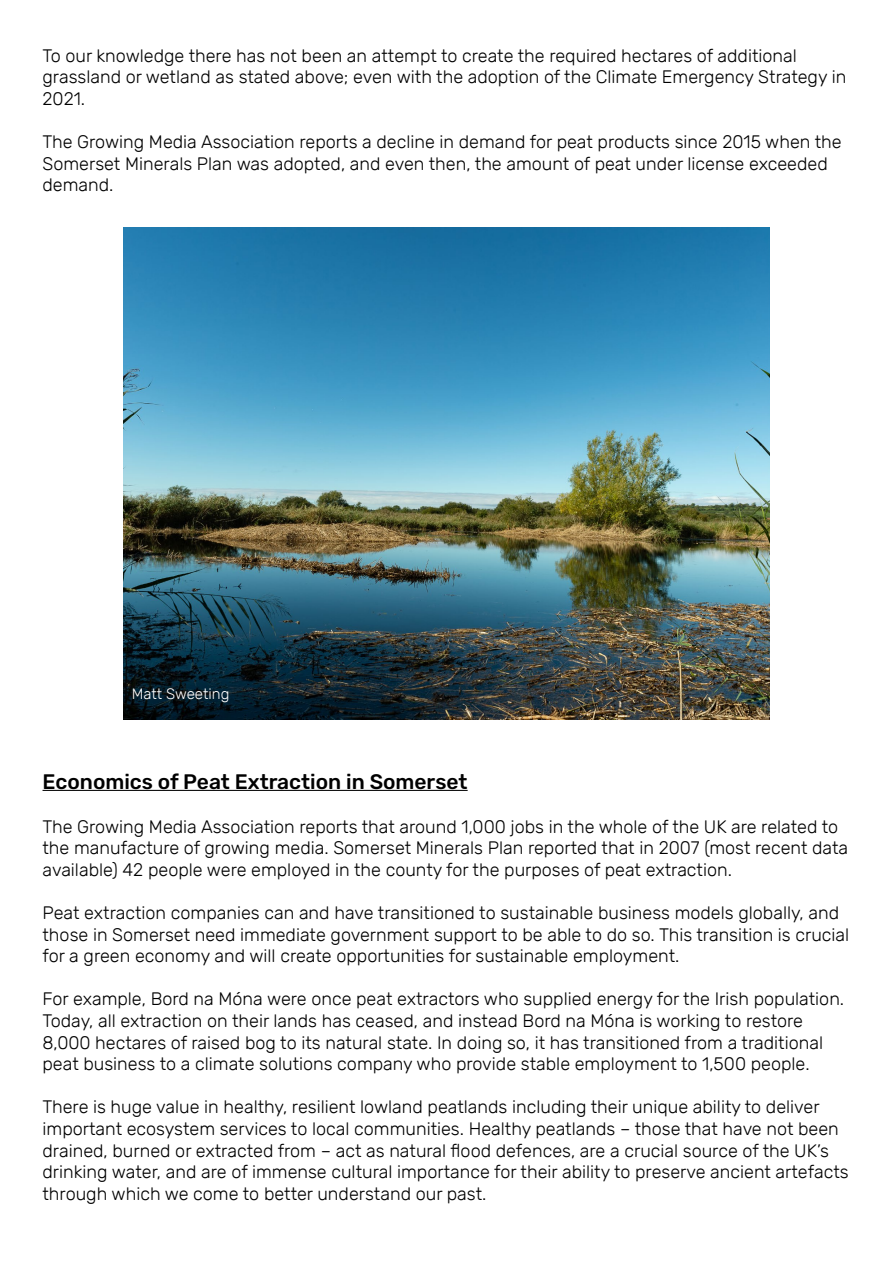
<style>
.page{position:relative;width:893px;height:1263px;background:#fff}
.page>*{position:absolute;margin:0;border:0;box-sizing:border-box;transform-origin:0 0}
.t1{font:500 21px "Rubik";color:#000}
.t2{font:300 18px/21.6px "Rubik";color:#000}
.t3{font:300 15px "Rubik";color:#fff}
</style>
<div class="page">
<img style="left:123px;top:227px;width:647px;height:492px">
<hr style="left:43px;top:790px;width:425px;height:1px;background:#000">
<p class="t2" style="left:43px;top:45px;width:805px">To our knowledge there has not been an attempt to create the required hectares of additional grassland or wetland as stated above; even with the adoption of the Climate Emergency Strategy in<br>2021.</p>
<p class="t2" style="left:43px;top:132px;width:801px">The Growing Media Association reports a decline in demand for peat products since 2015 when the<br>Somerset Minerals Plan was adopted, and even then, the amount of peat under license exceeded demand.</p>
<p class="t3" style="left:132px;top:686px;width:99px">Matt Sweeting</p>
<p class="t1" style="left:43px;top:770px;width:427px">Economics of Peat Extraction in Somerset</p>
<p class="t2" style="left:43px;top:816px;width:807px">The Growing Media Association reports that around 1,000 jobs in the whole of the UK are related to the manufacture of growing media. Somerset Minerals Plan reported that in 2007 (most recent data available) 42 people were employed in the county for the purposes of peat extraction.</p>
<p class="t2" style="left:43px;top:902px;width:808px">Peat extraction companies can and have transitioned to sustainable business models globally, and those in Somerset need immediate government support to be able to do so. This transition is crucial for a green economy and will create opportunities for sustainable employment.</p>
<p class="t2" style="left:43px;top:989px;width:803px">For example, Bord na Móna were once peat extractors who supplied energy for the Irish population.<br>Today, all extraction on their lands has ceased, and instead Bord na Móna is working to restore 8,000 hectares of raised bog to its natural state. In doing so, it has transitioned from a traditional peat business to a climate solutions company who provide stable employment to 1,500 people.</p>
<p class="t2" style="left:43px;top:1097px;width:808px">There is huge value in healthy, resilient lowland peatlands including their unique ability to deliver important ecosystem services to local communities. Healthy peatlands – those that have not been drained, burned or extracted from – act as natural flood defences, are a crucial source of the UK’s drinking water, and are of immense cultural importance for their ability to preserve ancient artefacts through which we come to better understand our past.</p>
</div>
